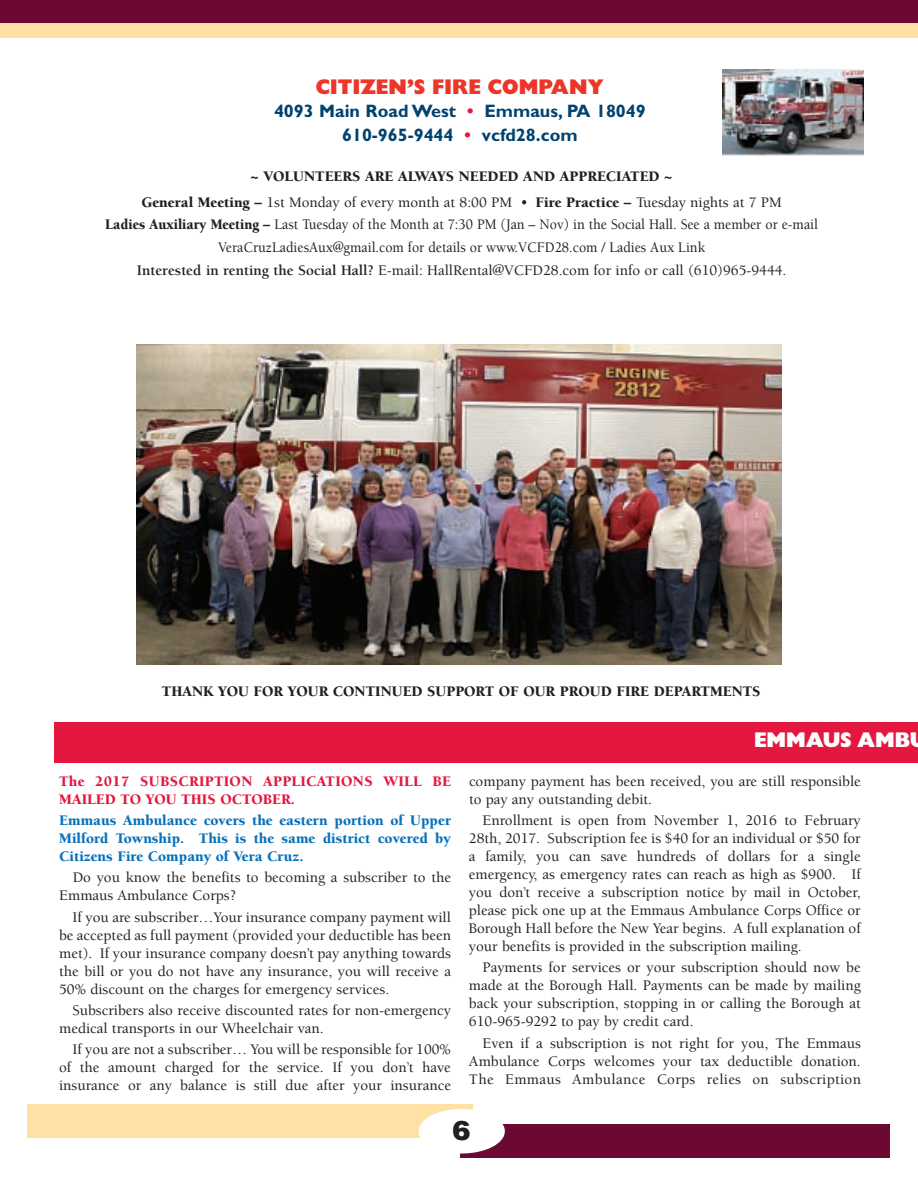
<style>
.page{position:relative;width:918px;height:1188px;background:#fff}
.page>*{position:absolute;margin:0;border:0;box-sizing:border-box;transform-origin:0 0}
.t1{font:900 27px "Helvetica";color:#231f20}
.t2{font:21px "Gill Sans Extra Bold Display";color:#ee3529}
.t3{font:21px "Gill Sans Extra Bold Display";color:#fff}
.t4{font:700 18px/23.2px "Gill Sans";color:#004270;text-align:center}
.t5{font:500 15px/18px "Berkeley";color:#231f20;text-align:justify}
.t6{font:500 15px/23px "Berkeley";color:#231f20;text-align:center;scale:.93 1}
.t7{font:900 15px/25.8px "Berkeley";color:#231f20;text-align:center}
.t8{font:900 15px/18px "Berkeley";color:#0970b9;text-align:justify}
.t9{font:900 15px/18px "Berkeley";letter-spacing:.02em;color:#e4183e}
.s1{color:#e4183e}
.s2{font-weight:500}
.s3{font-weight:900}
.s4{font-weight:700}
</style>
<div class="page">
<div style="left:27px;top:1104px;width:445px;height:34px;background:#ffe1a5"></div>
<div style="left:461px;top:1124px;width:429px;height:34px;background:#6c0932"></div>
<div style="left:419px;top:1109px;width:86px;height:45px;background:#fff;border-radius:50%"></div>
<div style="left:54px;top:722px;width:864px;height:41px;background:#e4183e"></div>
<div style="left:0;top:0;width:918px;height:35px;background:#6c0932"></div>
<div style="left:0;top:23px;width:918px;height:15px;background:#ffe1a5"></div>
<img style="left:136px;top:344px;width:645px;height:321px">
<img style="left:723px;top:70px;width:141px;height:86px">
<h2 class="t2" style="left:316px;top:80px;width:290px">CITIZEN’S FIRE COMPANY</h2>
<p class="t4" style="left:274px;top:100px;width:373px">4093 Main Road West <span class="s1">•</span> Emmaus, PA 18049<br>610-965-9444 <span class="s1">•</span> vcfd28.com</p>
<p class="t7" style="left:141px;top:165px;width:642px">~ VOLUNTEERS ARE ALWAYS NEEDED AND APPRECIATED ~<br>General Meeting – <span class="s2">1st Monday of every month at 8:00 PM •</span> Fire Practice – <span class="s2">Tuesday nights at 7 PM</span></p>
<p class="t6" style="left:105px;top:214px;width:768px"><span class="s3">Ladies Auxiliary Meeting –</span> Last Tuesday of the Month at 7:30 PM (Jan – Nov) in the Social Hall. See a member or e-mail<br>VeraCruzLadiesAux@gmail.com for details or www.VCFD28.com / Ladies Aux Link<br><span class="s4">Interested in renting the Social Hall?</span> E-mail: HallRental@VCFD28.com for info or call (610)965-9444.</p>
<p class="t7" style="left:162px;top:679px;width:600px">THANK YOU FOR YOUR CONTINUED SUPPORT OF OUR PROUD FIRE DEPARTMENTS</p>
<p class="t9" style="left:59px;top:774px;width:394px">The 2017 SUBSCRIPTION APPLICATIONS WILL BE<br>MAILED TO YOU THIS OCTOBER.</p>
<p class="t8" style="left:59px;top:813px;width:393px">Emmaus Ambulance covers the eastern portion of Upper Milford Township. This is the same district covered by Citizens Fire Company of Vera Cruz.</p>
<p class="t5" style="left:59px;top:870px;width:393px;text-indent:13px">Do you know the benefits to becoming a subscriber to the<br>Emmaus Ambulance Corps?</p>
<p class="t5" style="left:59px;top:909px;width:393px;text-indent:13px">If you are subscriber…Your insurance company payment will be accepted as full payment (provided your deductible has been met). If your insurance company doesn’t pay anything towards the bill or you do not have any insurance, you will receive a 50% discount on the charges for emergency services.</p>
<p class="t5" style="left:59px;top:1003px;width:393px;text-indent:13px">Subscribers also receive discounted rates for non-emergency medical transports in our Wheelchair van.</p>
<p class="t5" style="left:59px;top:1042px;width:393px;text-indent:14px">If you are not a subscriber… You will be responsible for 100% of the amount charged for the service. If you don’t have insurance or any balance is still due after your insurance</p>
<h2 class="t3" style="left:754px;top:733px;width:158px">EMMAUS AMB</h2>
<p class="t5" style="left:469px;top:774px;width:393px">company payment has been received, you are still responsible to pay any outstanding debit.</p>
<p class="t5" style="left:469px;top:813px;width:393px;text-indent:14px">Enrollment is open from November 1, 2016 to February 28th, 2017. Subscription fee is $40 for an individual or $50 for a family, you can save hundreds of dollars for a single emergency, as emergency rates can reach as high as $900. If you don’t receive a subscription notice by mail in October, please pick one up at the Emmaus Ambulance Corps Office or Borough Hall before the New Year begins. A full explanation of your benefits is provided in the subscription mailing.</p>
<p class="t5" style="left:469px;top:960px;width:393px;text-indent:13px">Payments for services or your subscription should now be made at the Borough Hall. Payments can be made by mailing back your subscription, stopping in or calling the Borough at 610-965-9292 to pay by credit card.</p>
<p class="t5" style="left:469px;top:1035px;width:394px;text-indent:14px">Even if a subscription is not right for you, The Emmaus Ambulance Corps welcomes your tax deductible donation.<br>The Emmaus Ambulance Corps relies on subscription</p>
<h1 class="t1" style="left:452px;top:1120px;width:20px">6</h1>
</div>
